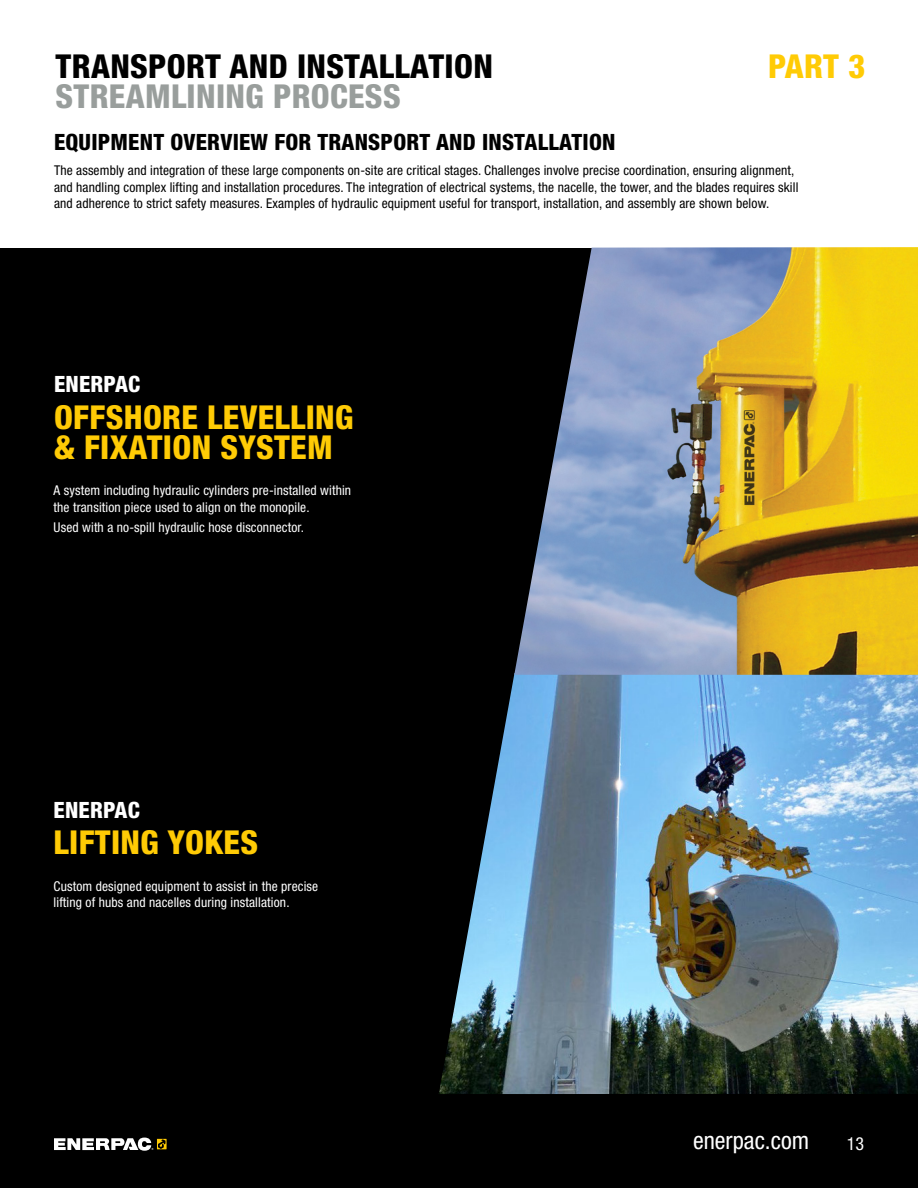
<style>
.page{position:relative;width:918px;height:1188px;background:#fff}
.page>*{position:absolute;margin:0;border:0;box-sizing:border-box;transform-origin:0 0}
.t1{font:800 condensed 33px/30px "Helvetica Neue LTW1 G";letter-spacing:.01em;color:#ffcb05}
.t2{font:800 condensed 33px "Helvetica Neue LTW1 G";letter-spacing:.01em;color:#000}
.t3{font:800 condensed 33px "Helvetica Neue LTW1 G";letter-spacing:.01em;color:#999e9c}
.t4{font:condensed 24.15px "Helvetica Neue LTW1 G";color:#fff}
.t5{font:800 condensed 22.5px "Helvetica Neue LTW1 G";letter-spacing:.01em;color:#000}
.t6{font:800 condensed 22.5px "Helvetica Neue LTW1 G";letter-spacing:.01em;color:#fff}
.t7{font:condensed 18px "Helvetica Neue LTW1 G";color:#fff}
.t8{font:condensed 13.5px/16.5px "Helvetica Neue LTW1 G";letter-spacing:.01em;color:#000}
.t9{font:condensed 13.5px/16.5px "Helvetica Neue LTW1 G";letter-spacing:.01em;color:#fff}
</style>
<div class="page">
<div style="left:0;top:236px;width:918px;height:952px;background:#000"></div>
<svg style="left:54px;top:1138px;width:113px;height:13px"></svg>
<div style="left:0;top:0;width:918px;height:248px;background:#fff"></div>
<img style="left:439px;top:675px;width:479px;height:419px">
<img style="left:514px;top:247px;width:404px;height:428px">
<h1 class="t2" style="left:56px;top:46px;width:439px">TRANSPORT AND INSTALLATION</h1>
<h1 class="t3" style="left:56px;top:76px;width:347px">STREAMLINING PROCESS</h1>
<h1 class="t1" style="left:768px;top:51px;width:99px">PART 3</h1>
<h3 class="t5" style="left:54px;top:129px;width:563px">EQUIPMENT OVERVIEW FOR TRANSPORT AND INSTALLATION</h3>
<p class="t8" style="left:54px;top:162px;width:746px">The assembly and integration of these large components on-site are critical stages. Challenges involve precise coordination, ensuring alignment, and handling complex lifting and installation procedures. The integration of electrical systems, the nacelle, the tower, and the blades requires skill and adherence to strict safety measures. Examples of hydraulic equipment useful for transport, installation, and assembly are shown below.</p>
<h3 class="t6" style="left:54px;top:370px;width:88px">ENERPAC</h3>
<h1 class="t1" style="left:54px;top:402px;width:301px">OFFSHORE LEVELLING &amp; FIXATION SYSTEM</h1>
<p class="t9" style="left:54px;top:482px;width:299px">A system including hydraulic cylinders pre-installed within the transition piece used to align on the monopile.</p>
<p class="t9" style="left:54px;top:519px;width:252px">Used with a no-spill hydraulic hose disconnector.</p>
<h3 class="t6" style="left:54px;top:796px;width:88px">ENERPAC</h3>
<h1 class="t1" style="left:54px;top:827px;width:206px">LIFTING YOKES</h1>
<p class="t9" style="left:54px;top:878px;width:266px">Custom designed equipment to assist in the precise lifting of hubs and nacelles during installation.</p>
<h2 class="t4" style="left:693px;top:1127px;width:118px">enerpac.com</h2>
<h3 class="t7" style="left:847px;top:1133px;width:19px">13</h3>
</div>
